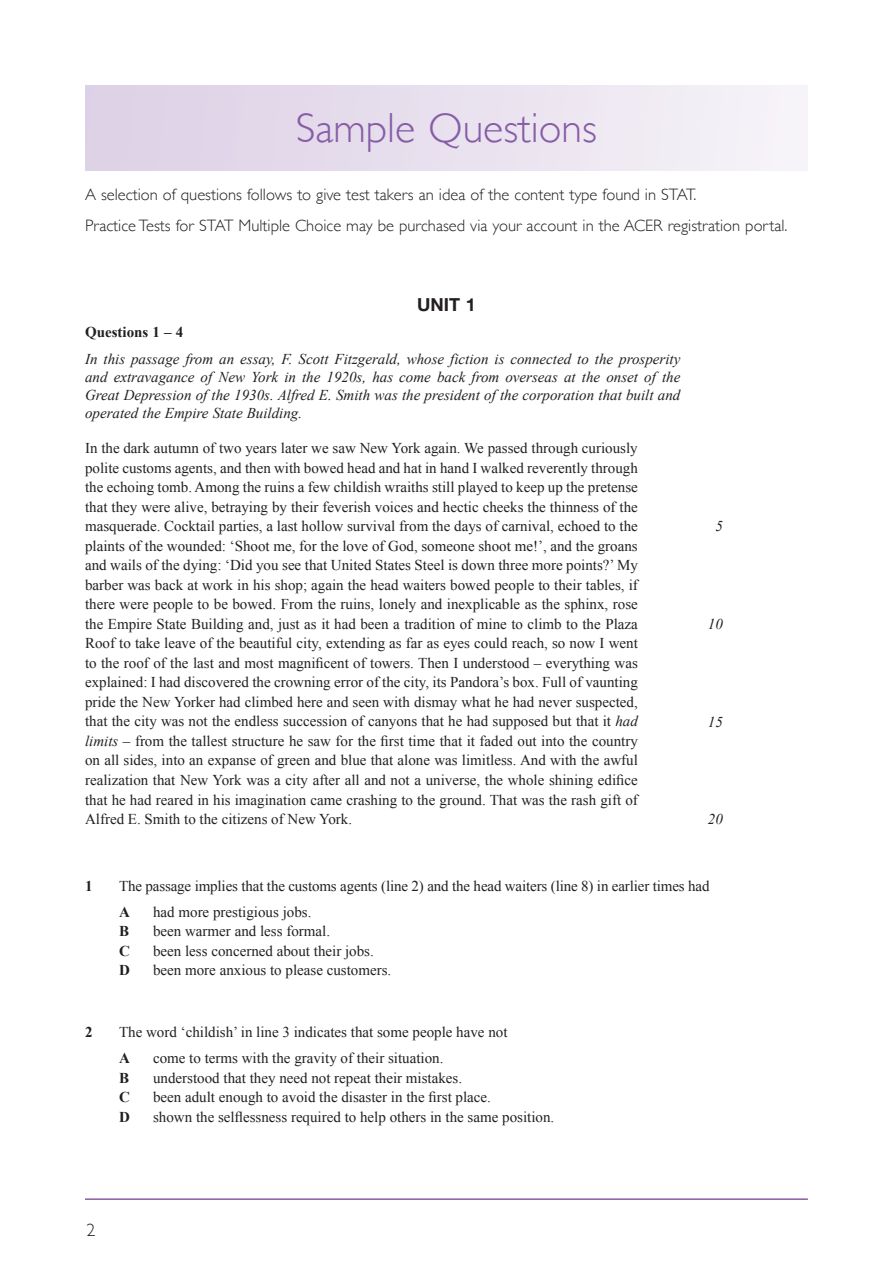
<style>
.page{position:relative;width:893px;height:1263px;background:#fff}
.page>*{position:absolute;margin:0;border:0;box-sizing:border-box;transform-origin:0 0}
.heading_2{font:300 42px "Gill Sans";color:#875da6}
.unit_heading{font:700 18px "Helvetica Neue LT Std";color:#231f20}
.t1{font:300 18px "Gill Sans";color:#231f20}
.body_text{font:300 16.5px "Gill Sans";color:#231f20}
.Body_full_length{font:15px/19.5px "Times New Roman";color:#231f20;text-align:justify}
.unit_text_indented{font:italic 15px/18px "Times New Roman";color:#231f20;text-align:justify}
.unit_text_indented-2{font:700 15px "Times New Roman";color:#231f20}
.Body_full_length-2{font:italic 15px "Times New Roman";color:#231f20}
.s1{font-style:italic}
</style>
<div class="page">
<hr style="left:85px;top:1198px;width:723px;height:2px;background:#875da6">
<div style="left:85px;top:85px;width:723px;height:85px;background:linear-gradient(to right,#dccfe5,#f6f3f8)"></div>
<p class="heading_2" style="left:296px;top:95px;width:303px">Sample Questions</p>
<p class="body_text" style="left:85px;top:181px;width:613px">A selection of questions follows to give test takers an idea of the content type found in STAT.</p>
<p class="body_text" style="left:85px;top:212px;width:704px">Practice Tests for STAT Multiple Choice may be purchased via your account in the ACER registration portal.</p>
<p class="unit_heading" style="left:417px;top:293px;width:60px">UNIT 1</p>
<p class="unit_text_indented-2" style="left:85px;top:322px;width:100px">Questions 1 – 4</p>
<p class="unit_text_indented" style="left:85px;top:349px;width:597px">In this passage from an essay, F. Scott Fitzgerald, whose fiction is connected to the prosperity and extravagance of New York in the 1920s, has come back from overseas at the onset of the Great Depression of the 1930s. Alfred E. Smith was the president of the corporation that built and operated the Empire State Building.</p>
<p class="Body_full_length" style="left:85px;top:438px;width:554px">In the dark autumn of two years later we saw New York again. We passed through curiously polite customs agents, and then with bowed head and hat in hand I walked reverently through the echoing tomb. Among the ruins a few childish wraiths still played to keep up the pretense that they were alive, betraying by their feverish voices and hectic cheeks the thinness of the masquerade. Cocktail parties, a last hollow survival from the days of carnival, echoed to the plaints of the wounded: ‘Shoot me, for the love of God, someone shoot me!’, and the groans and wails of the dying: ‘Did you see that United States Steel is down three more points?’ My barber was back at work in his shop; again the head waiters bowed people to their tables, if there were people to be bowed. From the ruins, lonely and inexplicable as the sphinx, rose the Empire State Building and, just as it had been a tradition of mine to climb to the Plaza Roof to take leave of the beautiful city, extending as far as eyes could reach, so now I went to the roof of the last and most magnificent of towers. Then I understood – everything was explained: I had discovered the crowning error of the city, its Pandora’s box. Full of vaunting pride the New Yorker had climbed here and seen with dismay what he had never suspected, that the city was not the endless succession of canyons that he had supposed but that it <span class="s1">had limits</span> – from the tallest structure he saw for the first time that it faded out into the country on all sides, into an expanse of green and blue that alone was limitless. And with the awful realization that New York was a city after all and not a universe, the whole shining edifice that he had reared in his imagination came crashing to the ground. That was the rash gift of Alfred E. Smith to the citizens of New York.</p>
<p class="Body_full_length-2" style="left:715px;top:516px;width:9px">5</p>
<p class="Body_full_length-2" style="left:708px;top:614px;width:16px">10</p>
<p class="Body_full_length-2" style="left:708px;top:711px;width:16px">15</p>
<p class="Body_full_length-2" style="left:708px;top:809px;width:16px">20</p>
<p class="unit_text_indented-2" style="left:85px;top:876px;width:9px">1</p>
<p class="Body_full_length" style="left:119px;top:876px;width:592px">The passage implies that the customs agents (line 2) and the head waiters (line 8) in earlier times had</p>
<p class="unit_text_indented-2" style="left:119px;top:901px;width:12px">A</p>
<p class="Body_full_length" style="left:153px;top:902px;width:160px">had more prestigious jobs.</p>
<p class="unit_text_indented-2" style="left:119px;top:921px;width:12px">B</p>
<p class="Body_full_length" style="left:153px;top:921px;width:179px">been warmer and less formal.</p>
<p class="unit_text_indented-2" style="left:119px;top:940px;width:12px">C</p>
<p class="Body_full_length" style="left:153px;top:941px;width:222px">been less concerned about their jobs.</p>
<p class="unit_text_indented-2" style="left:119px;top:960px;width:12px">D</p>
<p class="Body_full_length" style="left:153px;top:960px;width:240px">been more anxious to please customers.</p>
<p class="unit_text_indented-2" style="left:85px;top:1022px;width:9px">2</p>
<p class="Body_full_length" style="left:119px;top:1022px;width:390px">The word ‘childish’ in line 3 indicates that some people have not</p>
<p class="unit_text_indented-2" style="left:119px;top:1048px;width:12px">A</p>
<p class="Body_full_length" style="left:153px;top:1048px;width:292px">come to terms with the gravity of their situation.</p>
<p class="unit_text_indented-2" style="left:119px;top:1067px;width:12px">B</p>
<p class="Body_full_length" style="left:153px;top:1068px;width:311px">understood that they need not repeat their mistakes.</p>
<p class="unit_text_indented-2" style="left:119px;top:1087px;width:12px">C</p>
<p class="Body_full_length" style="left:153px;top:1087px;width:339px">been adult enough to avoid the disaster in the first place.</p>
<p class="unit_text_indented-2" style="left:119px;top:1106px;width:12px">D</p>
<p class="Body_full_length" style="left:153px;top:1107px;width:403px">shown the selflessness required to help others in the same position.</p>
<p class="t1" style="left:87px;top:1216px;width:10px">2</p>
</div>
